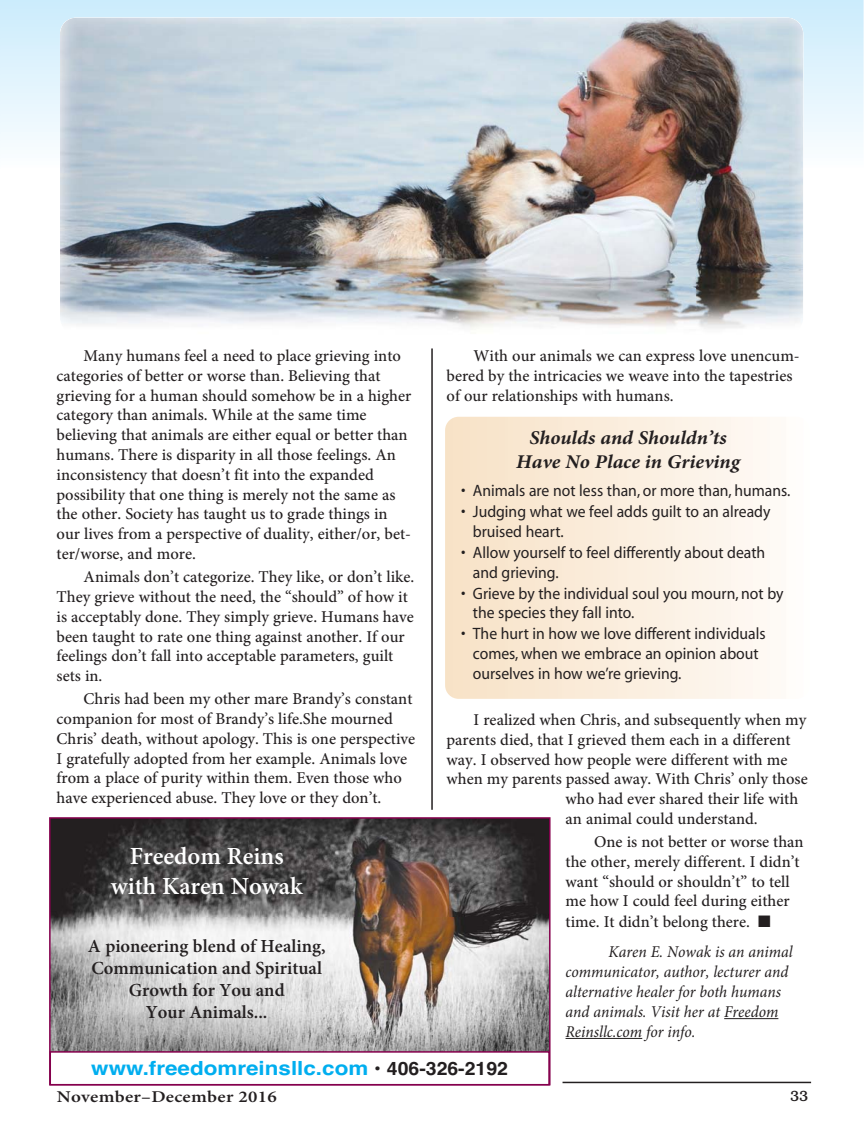
<style>
.page{position:relative;width:864px;height:1134px;background:#fff}
.page>*{position:absolute;margin:0;border:0;box-sizing:border-box;transform-origin:0 0}
.t1{font:600 24.6px/29.5px "Minion Pro";color:#fff;text-align:center}
.t2{font:italic 700 19.5px/23.4px "Minion Pro";color:#231f20;text-align:center;scale:1.05 1}
.t3{font:700 19.5px "Helvetica";color:#00aeef;scale:1.15 1}
.t4{font:600 18.45px/22.2px "Minion Pro";color:#231f20;text-align:center}
.t5{font:500 16.5px/19.8px "Minion Pro";color:#231f20}
.t6{font:16.5px/19.8px "Myriad";color:#231f20;scale:.95 1}
.t7{font:italic 16.5px/19.8px "Minion Pro";color:#231f20;scale:.95 1}
.t8{font:600 16.5px "Minion Pro";letter-spacing:.015em;color:#231f20;scale:1.15 1}
.t9{font:500 15px "Bookman";color:#231f20}
.s1{font-size:18.45px;color:#231f20}
</style>
<div class="page">
<div style="left:445px;top:417px;width:365px;height:282px;background:linear-gradient(to right,#f7e1c5,#fffcfa);border-radius:14px"></div>
<svg style="left:0;top:0;width:1px;height:145px"></svg>
<svg style="left:1px;top:0;width:863px;height:143px;background:#d8f0fc"></svg>
<hr style="left:724px;top:1018px;width:54px;height:1px;background:#231f20">
<hr style="left:566px;top:1038px;width:76px;height:1px;background:#231f20">
<img style="left:52px;top:820px;width:496px;height:231px">
<div style="left:49px;top:817px;width:502px;height:268px;border:2px solid #85004d"></div>
<div style="left:50px;top:1051px;width:500px;height:34px;border:2px solid #85004d"></div>
<hr style="left:431px;top:348px;width:2px;height:462px;background:#231f20">
<img style="left:60px;top:18px;width:743px;height:312px">
<hr style="left:563px;top:1082px;width:248px;height:1px;background:#231f20">
<p class="t5" style="left:57px;top:347px;width:356px;text-indent:27px">Many humans feel a need to place grieving into categories of better or worse than. Believing that grieving for a human should somehow be in a higher category than animals. While at the same time believing that animals are either equal or better than humans. There is disparity in all those feelings. An inconsistency that doesn’t fit into the expanded possibility that one thing is merely not the same as the other. Society has taught us to grade things in our lives from a perspective of duality, either/or, bet&shy;ter/worse, and more.</p>
<p class="t5" style="left:57px;top:568px;width:359px;text-indent:27px">Animals don’t categorize. They like, or don’t like.<br>They grieve without the need, the “should” of how it is acceptably done. They simply grieve. Humans have been taught to rate one thing against another. If our feelings don’t fall into acceptable parameters, guilt sets in.</p>
<p class="t5" style="left:57px;top:690px;width:360px;text-indent:27px">Chris had been my other mare Brandy’s constant companion for most of Brandy’s life.She mourned Chris’ death, without apology. This is one perspective I gratefully adopted from her example. Animals love from a place of purity within them. Even those who have experienced abuse. They love or they don’t.</p>
<p class="t5" style="left:447px;top:347px;width:355px;text-indent:27px">With our animals we can express love unencum&shy;bered by the intricacies we weave into the tapestries of our relationships with humans.</p>
<p class="t2" style="left:516px;top:428px;width:215px">Shoulds and Shouldn’ts<br>Have No Place in Grieving</p>
<p class="t6" style="left:461px;top:482px;width:348px">• Animals are not less than, or more than, humans.</p>
<p class="t6" style="left:473px;top:503px;width:315px;text-indent:-12px">• Judging what we feel adds guilt to an already bruised heart.</p>
<p class="t6" style="left:473px;top:544px;width:309px;text-indent:-12px">• Allow yourself to feel differently about death and grieving.</p>
<p class="t6" style="left:473px;top:585px;width:329px;text-indent:-12px">• Grieve by the individual soul you mourn, not by the species they fall into.</p>
<p class="t6" style="left:473px;top:625px;width:310px;text-indent:-12px">• The hurt in how we love different individuals comes, when we embrace an opinion about ourselves in how we’re grieving.</p>
<p class="t5" style="left:474px;top:711px;width:334px">I realized when Chris, and subsequently when my</p>
<p class="t5" style="left:447px;top:731px;width:345px">parents died, that I grieved them each in a different</p>
<p class="t5" style="left:447px;top:751px;width:342px">way. I observed how people were different with me</p>
<p class="t5" style="left:447px;top:771px;width:363px">when my parents passed away. With Chris’ only those</p>
<p class="t5" style="left:566px;top:790px;width:234px">who had ever shared their life with</p>
<p class="t5" style="left:566px;top:810px;width:194px">an animal could understand.</p>
<p class="t5" style="left:566px;top:833px;width:240px;text-indent:29px">One is not better or worse than the other, merely different. I didn’t want “should or shouldn’t” to tell me how I could feel during either time. It didn’t belong there. ■</p>
<p class="t7" style="left:566px;top:942px;width:241px;text-indent:43px">Karen E. Nowak is an animal communicator, author, lecturer and alternative healer for both humans and animals. Visit her at Freedom<br>Reinsllc.com for info.</p>
<p class="t3" style="left:91px;top:1061px;width:364px">www.freedomreinsllc.com <span class="s1">• 406-326-2192</span></p>
<h1 class="t1" style="left:111px;top:843px;width:193px">Freedom Reins with Karen Nowak</h1>
<p class="t4" style="left:88px;top:936px;width:239px">A pioneering blend of Healing,<br>Communication and Spiritual<br>Growth for You and<br>Your Animals...</p>
<p class="t8" style="left:57px;top:1090px;width:193px">November–December 2016</p>
<p class="t9" style="left:790px;top:1090px;width:20px">33</p>
</div>
